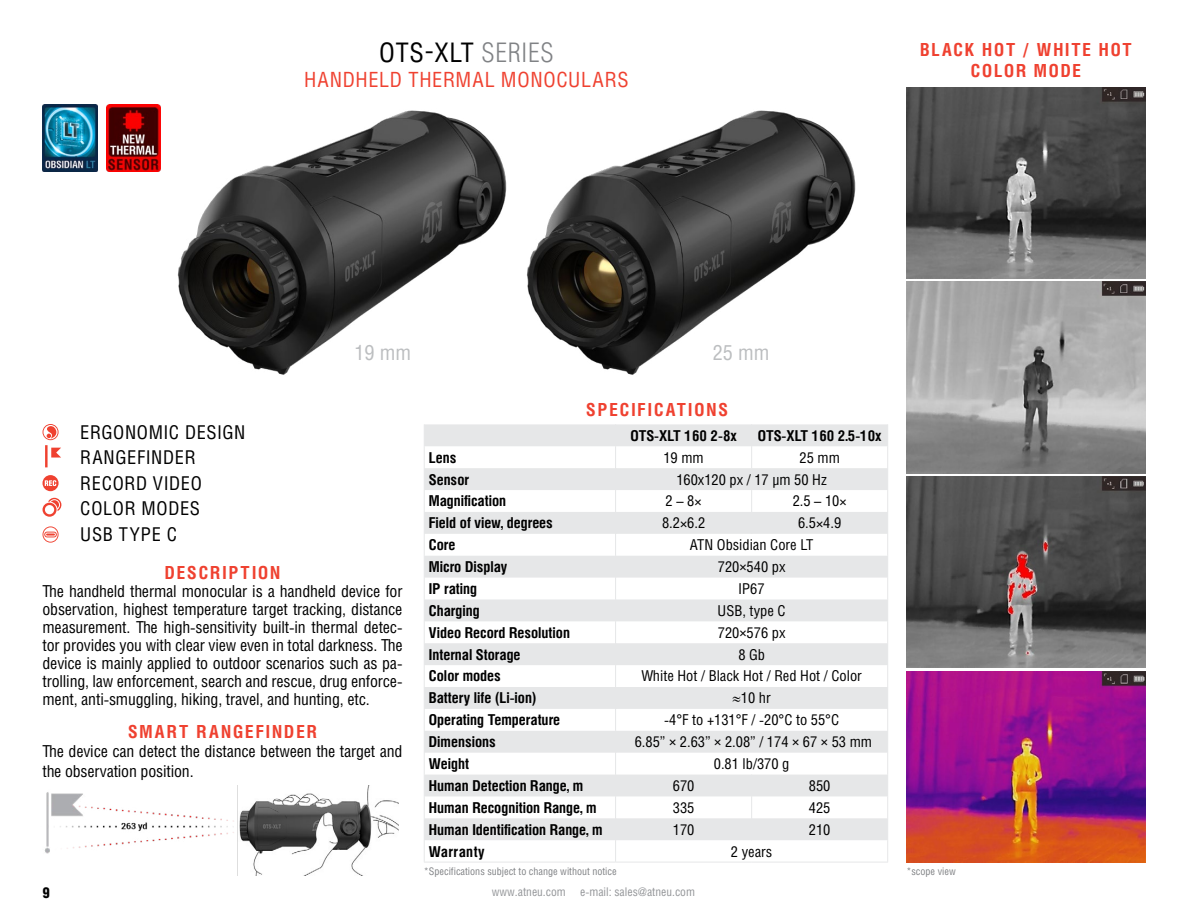
<style>
.page{position:relative;width:1188px;height:918px;background:#fff}
.page>*{position:absolute;margin:0;border:0;box-sizing:border-box;transform-origin:0 0}
.t1{font:27px "Helios Cond";letter-spacing:.03em;color:#000}
.Subtitle{font:21px "Helios Cond";letter-spacing:.03em;color:#ef4130}
.Spec_s_value{font:21px "Helios Cond";color:#bcbec0}
.t2{font:19.05px "Helios Cond";letter-spacing:.035em;color:#000}
.Specifications{font:700 18px "Helios Cond";letter-spacing:.11em;color:#ef4130}
.t3{font:16.5px/18px "Helios Cond";letter-spacing:-.01em;color:#000;text-align:justify}
.t4{font:700 15px "Helios Cond";color:#000}
.t5{font:15px "Helios Cond";color:#000}
.t6{font:700 15px "Helios Cond";letter-spacing:.03em;color:#000}
.t7{font:900 15px "Helios Cond";color:#000}
.t8{font:12px "Helios Cond";color:#939598}
.t9{font:10.5px "Helios Cond";color:#808285}
.s1{font-weight:300;color:#808285}
</style>
<div class="page">
<img style="left:43px;top:105px;width:54px;height:67px">
<img style="left:106px;top:105px;width:55px;height:67px">
<img style="left:177px;top:110px;width:330px;height:265px">
<img style="left:527px;top:110px;width:329px;height:265px">
<svg style="left:43px;top:424px;width:18px;height:43px"></svg>
<svg style="left:43px;top:475px;width:16px;height:16px"></svg>
<svg style="left:43px;top:498px;width:18px;height:19px"></svg>
<svg style="left:43px;top:526px;width:16px;height:17px"></svg>
<svg style="left:425px;top:424px;width:462px;height:416px;fill:#e6e7e8"></svg>
<svg style="left:751px;top:424px;width:1px;height:44px"></svg>
<svg style="left:751px;top:490px;width:1px;height:44px"></svg>
<svg style="left:751px;top:775px;width:1px;height:65px"></svg>
<svg style="left:424px;top:424px;width:1px;height:438px"></svg>
<svg style="left:615px;top:424px;width:1px;height:438px"></svg>
<svg style="left:887px;top:424px;width:1px;height:438px"></svg>
<hr style="left:424px;top:862px;width:192px;height:1px;background:#e6e7e8">
<hr style="left:616px;top:862px;width:136px;height:1px;background:#e6e7e8">
<hr style="left:752px;top:862px;width:136px;height:1px;background:#e6e7e8">
<img style="left:906px;top:87px;width:239px;height:191px">
<img style="left:906px;top:672px;width:239px;height:191px">
<img style="left:906px;top:477px;width:239px;height:191px">
<img style="left:906px;top:282px;width:239px;height:191px">
<img style="left:44px;top:785px;width:355px;height:90px">
<p class="t1" style="left:379px;top:36px;width:176px">OTS-XLT <span class="s1">SERIES</span></p>
<p class="Subtitle" style="left:304px;top:67px;width:326px">HANDHELD THERMAL MONOCULARS</p>
<p class="Spec_s_value" style="left:355px;top:339px;width:58px">19 mm</p>
<p class="Spec_s_value" style="left:713px;top:339px;width:58px">25 mm</p>
<p class="Specifications" style="left:920px;top:37px;width:213px">BLACK HOT / WHITE HOT</p>
<p class="Specifications" style="left:971px;top:58px;width:112px">COLOR MODE</p>
<p class="t2" style="left:80px;top:420px;width:167px">ERGONOMIC DESIGN</p>
<p class="t2" style="left:80px;top:446px;width:117px">RANGEFINDER</p>
<p class="t2" style="left:80px;top:471px;width:123px">RECORD VIDEO</p>
<p class="t2" style="left:80px;top:497px;width:121px">COLOR MODES</p>
<p class="t2" style="left:80px;top:522px;width:98px">USB TYPE C</p>
<p class="Specifications" style="left:165px;top:560px;width:117px">DESCRIPTION</p>
<p class="t3" style="left:43px;top:582px;width:362px">The handheld thermal monocular is a handheld device for observation, highest temperature target tracking, distance measurement. The high-sensitivity built-in thermal detec&shy;tor provides you with clear view even in total darkness. The device is mainly applied to outdoor scenarios such as pa&shy;trolling, law enforcement, search and rescue, drug enforce&shy;ment, anti-smuggling, hiking, travel, and hunting, etc.</p>
<p class="Specifications" style="left:128px;top:719px;width:190px">SMART RANGEFINDER</p>
<p class="t3" style="left:43px;top:742px;width:362px;line-height:19.5px">The device can detect the distance between the target and the observation position.</p>
<p class="Specifications" style="left:586px;top:398px;width:143px">SPECIFICATIONS</p>
<p class="t4" style="left:630px;top:425px;width:108px">OTS-XLT 160 2-8x</p>
<p class="t4" style="left:758px;top:425px;width:125px">OTS-XLT 160 2.5-10x</p>
<p class="t4" style="left:429px;top:447px;width:29px">Lens</p>
<p class="t5" style="left:663px;top:448px;width:42px">19 mm</p>
<p class="t5" style="left:799px;top:448px;width:42px">25 mm</p>
<p class="t4" style="left:429px;top:469px;width:42px">Sensor</p>
<p class="t5" style="left:676px;top:470px;width:152px">160x120 px / 17 µm 50 Hz</p>
<p class="t4" style="left:429px;top:491px;width:79px">Magnification</p>
<p class="t5" style="left:666px;top:492px;width:37px">2 – 8×</p>
<p class="t5" style="left:793px;top:492px;width:55px">2.5 – 10×</p>
<p class="t4" style="left:429px;top:513px;width:126px">Field of view, degrees</p>
<p class="t5" style="left:662px;top:514px;width:45px">8.2×6.2</p>
<p class="t5" style="left:798px;top:514px;width:45px">6.5×4.9</p>
<p class="t4" style="left:429px;top:535px;width:28px">Core</p>
<p class="t5" style="left:690px;top:536px;width:125px">ATN Obsidian Core LT</p>
<p class="t4" style="left:429px;top:557px;width:80px">Micro Display</p>
<p class="t5" style="left:718px;top:558px;width:69px">720×540 px</p>
<p class="t4" style="left:429px;top:578px;width:50px">IP rating</p>
<p class="t5" style="left:739px;top:579px;width:28px">IP67</p>
<p class="t4" style="left:429px;top:600px;width:52px">Charging</p>
<p class="t5" style="left:718px;top:601px;width:69px">USB, type C</p>
<p class="t4" style="left:429px;top:622px;width:143px">Video Record Resolution</p>
<p class="t5" style="left:718px;top:623px;width:69px">720×576 px</p>
<p class="t4" style="left:429px;top:644px;width:93px">Internal Storage</p>
<p class="t5" style="left:738px;top:645px;width:28px">8 Gb</p>
<p class="t4" style="left:429px;top:666px;width:74px">Color modes</p>
<p class="t5" style="left:641px;top:667px;width:222px">White Hot / Black Hot / Red Hot / Color</p>
<p class="t4" style="left:429px;top:688px;width:109px">Battery life (Li-ion)</p>
<p class="t5" style="left:733px;top:689px;width:40px">≈10 hr</p>
<p class="t4" style="left:429px;top:710px;width:133px">Operating Temperature</p>
<p class="t5" style="left:664px;top:711px;width:176px">-4°F to +131°F / -20°C to 55°C</p>
<p class="t4" style="left:429px;top:732px;width:68px">Dimensions</p>
<p class="t5" style="left:635px;top:733px;width:239px">6.85” × 2.63” × 2.08” / 174 × 67 × 53 mm</p>
<p class="t4" style="left:429px;top:753px;width:42px">Weight</p>
<p class="t5" style="left:714px;top:755px;width:77px">0.81 lb/370 g</p>
<p class="t4" style="left:429px;top:775px;width:156px">Human Detection Range, m</p>
<p class="t5" style="left:673px;top:776px;width:23px">670</p>
<p class="t5" style="left:809px;top:776px;width:23px">850</p>
<p class="t4" style="left:429px;top:797px;width:169px">Human Recognition Range, m</p>
<p class="t5" style="left:673px;top:798px;width:23px">335</p>
<p class="t5" style="left:809px;top:798px;width:23px">425</p>
<p class="t4" style="left:429px;top:819px;width:175px">Human Identification Range, m</p>
<p class="t5" style="left:673px;top:820px;width:23px">170</p>
<p class="t5" style="left:809px;top:820px;width:23px">210</p>
<p class="t6" style="left:429px;top:841px;width:57px">Warranty</p>
<p class="t5" style="left:731px;top:842px;width:43px">2 years</p>
<p class="t9" style="left:424px;top:865px;width:194px">*Specifications subject to change without notice</p>
<p class="t9" style="left:906px;top:865px;width:51px">*scope view</p>
<p class="t7" style="left:43px;top:884px;width:9px">9</p>
<p class="t8" style="left:492px;top:884px;width:205px">www.atneu.com e-mail: sales@atneu.com</p>
</div>
